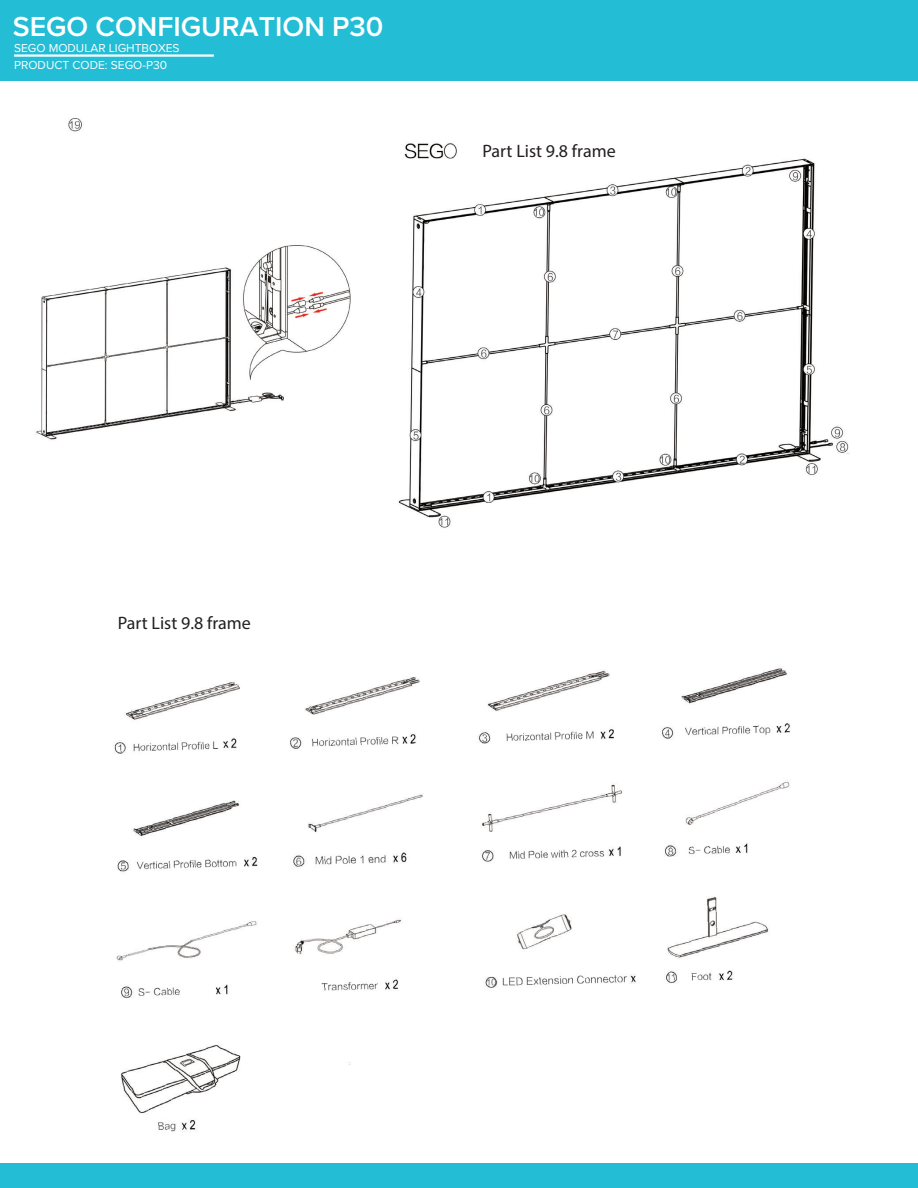
<style>
.page{position:relative;width:918px;height:1188px;background:#fff}
.page>*{position:absolute;margin:0;border:0;box-sizing:border-box;transform-origin:0 0}
.t1{font:600 28.5px "Proxima Nova";color:#fff}
.t2{font:18px "Myriad Pro";color:#231f20}
.t3{font:12px "Proxima Nova";color:#fff}
</style>
<div class="page">
<img style="left:114px;top:668px;width:676px;height:464px">
<img style="left:398px;top:143px;width:451px;height:385px">
<img style="left:36px;top:118px;width:315px;height:322px">
<div style="left:0;top:1164px;width:918px;height:24px;background:#23bdd6"></div>
<div style="left:0;top:0;width:918px;height:81px;background:#23bdd6"></div>
<div style="left:467px;top:124px;width:172px;height:52px;background:#fff"></div>
<hr style="left:14px;top:54px;width:200px;height:3px;background:#fff">
<h1 class="t1" style="left:13px;top:17px;width:372px">SEGO CONFIGURATION P30</h1>
<p class="t3" style="left:14px;top:43px;width:167px">SEGO MODULAR LIGHTBOXES</p>
<p class="t3" style="left:14px;top:60px;width:155px">PRODUCT CODE: SEGO-P30</p>
<h2 class="t2" style="left:483px;top:140px;width:135px">Part List 9.8 frame</h2>
<h2 class="t2" style="left:118px;top:612px;width:135px">Part List 9.8 frame</h2>
</div>
